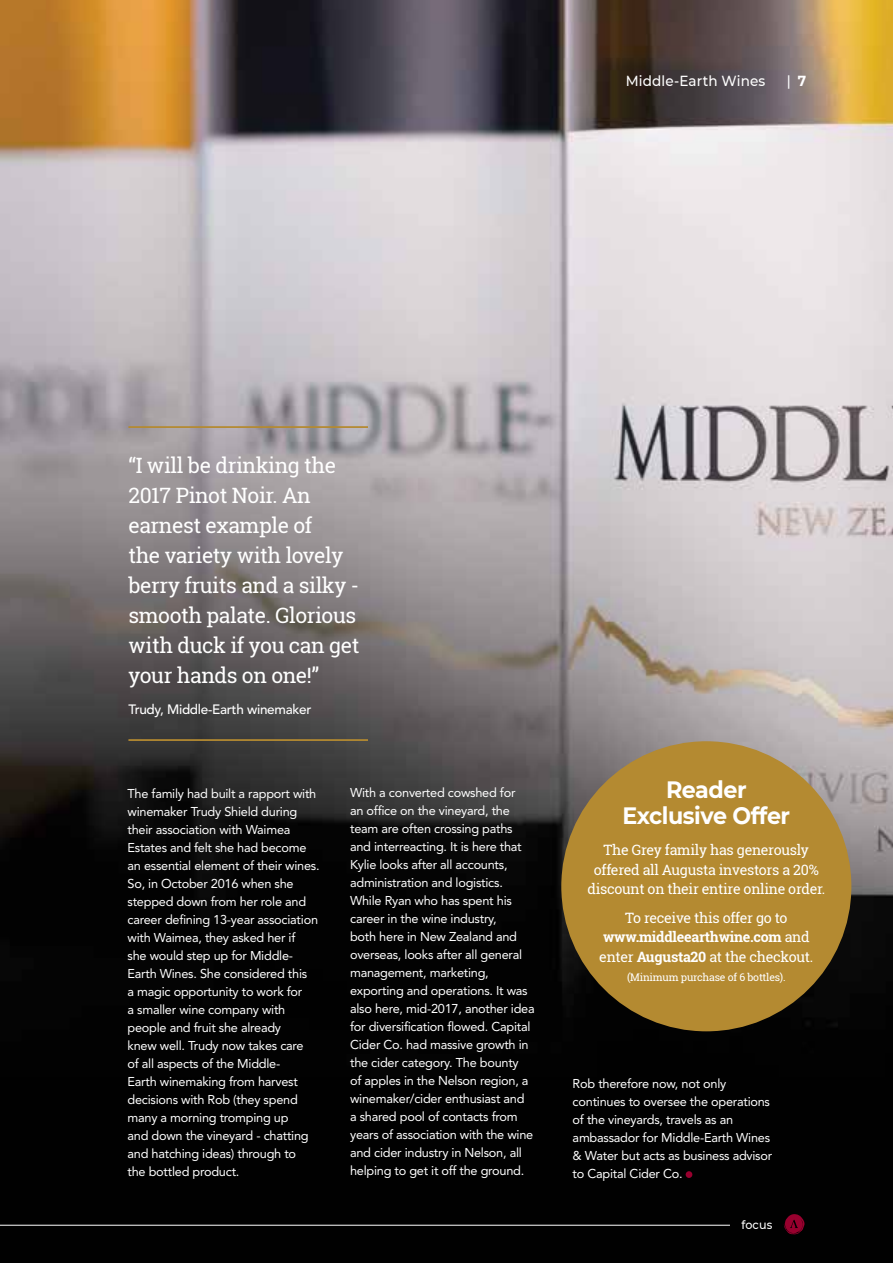
<style>
.page{position:relative;width:893px;height:1263px;background:#fff}
.page>*{position:absolute;margin:0;border:0;box-sizing:border-box;transform-origin:0 0}
.t1{font:700 23.7px/25.8px "Montserrat";letter-spacing:-.02em;color:#fff;text-align:center;scale:.94 1}
.t2{font:21.15px/30px "Roboto Slab";letter-spacing:-.02em;color:#fff}
.t3{font:500 14.55px "Montserrat";letter-spacing:.01em;color:#fff;scale:.93 1}
.t4{font:14.25px/19.5px "Roboto Slab";letter-spacing:-.02em;color:#fff;text-align:center}
.t5{font:500 13.5px "Avenir";letter-spacing:-.02em;color:#fff}
.t6{font:12.75px/18px "Avenir";letter-spacing:-.02em;color:#fff}
.t7{font:500 12px "Montserrat";letter-spacing:.01em;color:#fff;scale:.93 1}
.t8{font:10.5px "Roboto Slab";letter-spacing:-.02em;color:#fff}
.s1{font-weight:700}
</style>
<div class="page">
<img style="left:0;top:0;width:893px;height:1263px">
<hr style="left:128px;top:426px;width:240px;height:2px;background:#b48a31">
<hr style="left:128px;top:739px;width:240px;height:2px;background:#b48a31">
<div style="left:686px;top:1171px;width:6px;height:7px;background:#98002e;border-radius:50%"></div>
<svg style="left:783px;top:1212px;width:22px;height:23px"></svg>
<hr style="left:0;top:1225px;width:730px;height:1px;background:#fff">
<div style="left:561px;top:741px;width:290px;height:290px;background:#b48a31;border-radius:50%"></div>
<p class="t3" style="left:626px;top:70px;width:152px">Middle-Earth Wines</p>
<p class="t3" style="left:787px;top:70px;width:22px">| <span class="s1">7</span></p>
<h2 class="t2" style="left:128px;top:450px;width:232px">“I will be drinking the<br>2017 Pinot Noir. An earnest example of<br>the variety with lovely berry fruits and a silky - smooth palate. Glorious with duck if you can get your hands on one!”</h2>
<p class="t5" style="left:128px;top:702px;width:184px">Trudy, Middle-Earth winemaker</p>
<p class="t6" style="left:128px;top:784px;width:194px">The family had built a rapport with winemaker Trudy Shield during their association with Waimea<br>Estates and felt she had become an essential element of their wines.<br>So, in October 2016 when she stepped down from her role and career defining 13-year association with Waimea, they asked her if<br>she would step up for Middle-<br>Earth Wines. She considered this<br>a magic opportunity to work for<br>a smaller wine company with people and fruit she already<br>knew well. Trudy now takes care<br>of all aspects of the Middle-<br>Earth winemaking from harvest decisions with Rob (they spend many a morning tromping up<br>and down the vineyard - chatting and hatching ideas) through to<br>the bottled product.</p>
<p class="t6" style="left:350px;top:784px;width:186px">With a converted cowshed for<br>an office on the vineyard, the team are often crossing paths and interreacting. It is here that<br>Kylie looks after all accounts, administration and logistics.<br>While Ryan who has spent his career in the wine industry,<br>both here in New Zealand and overseas, looks after all general management, marketing, exporting and operations. It was also here, mid-2017, another idea for diversification flowed. Capital<br>Cider Co. had massive growth in the cider category. The bounty<br>of apples in the Nelson region, a winemaker/cider enthusiast and<br>a shared pool of contacts from years of association with the wine and cider industry in Nelson, all helping to get it off the ground.</p>
<h1 class="t1" style="left:622px;top:776px;width:180px">Reader<br>Exclusive Offer</h1>
<p class="t4" style="left:587px;top:840px;width:239px">The Grey family has generously offered all Augusta investors a 20% discount on their entire online order.</p>
<p class="t4" style="left:599px;top:908px;width:216px">To receive this offer go to <span class="s1">www.middleearthwine.com</span> and enter <span class="s1">Augusta20</span> at the checkout.</p>
<p class="t8" style="left:627px;top:970px;width:160px">(Minimum purchase of 6 bottles).</p>
<p class="t6" style="left:573px;top:1074px;width:201px">Rob therefore now, not only continues to oversee the operations of the vineyards, travels as an ambassador for Middle-Earth Wines &amp; Water but acts as business advisor to Capital Cider Co.</p>
<p class="t7" style="left:741px;top:1216px;width:35px">focus</p>
</div>
